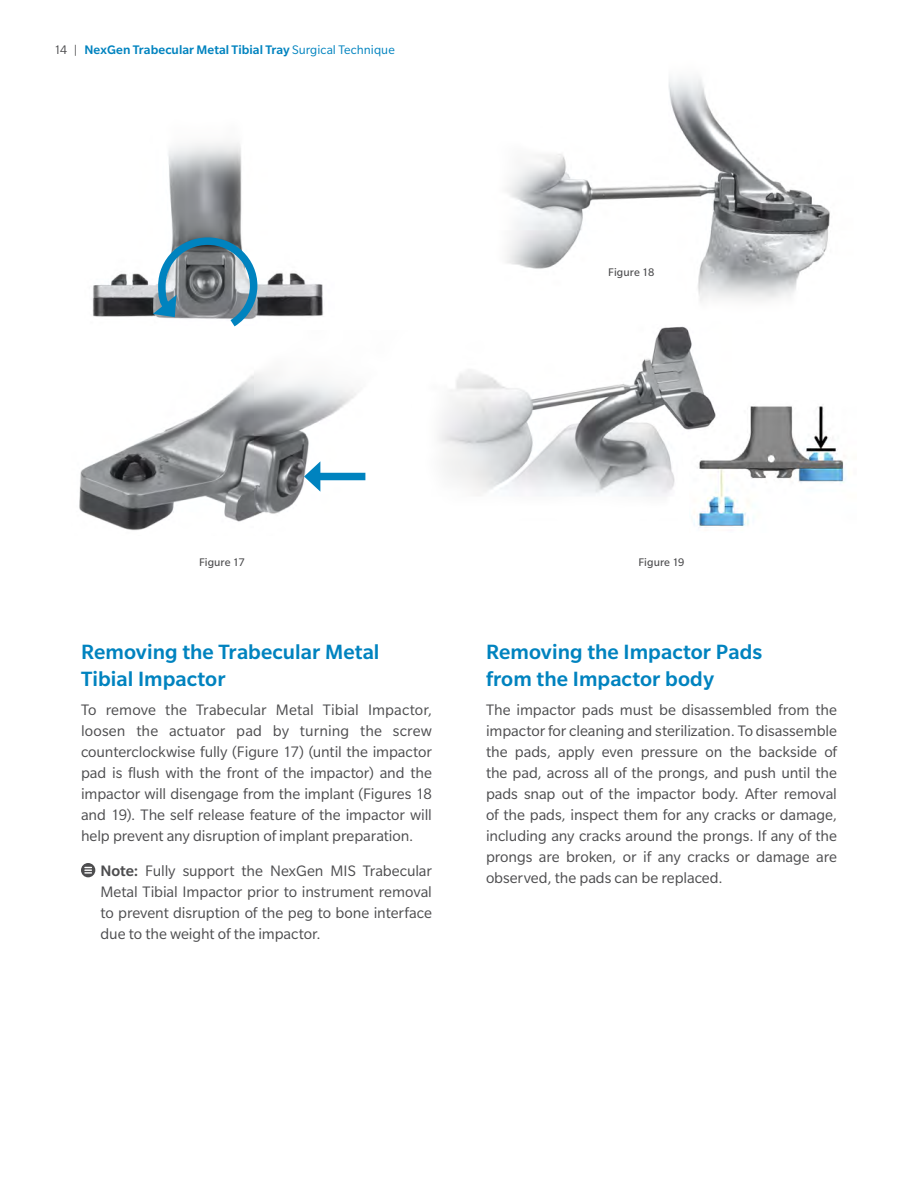
<style>
.page{position:relative;width:918px;height:1188px;background:#fff}
.page>*{position:absolute;margin:0;border:0;box-sizing:border-box;transform-origin:0 0}
.t1{font:500 22.5px/27px "Slate Pro";letter-spacing:.005em;color:#0083bf}
.t2{font:16.5px/21px "Slate Pro";letter-spacing:-.005em;color:#4d4d4f;text-align:justify}
.t3{font:500 13.5px "Slate Pro";letter-spacing:.005em;color:#0083bf}
.t4{font:12px "Slate Pro";letter-spacing:.005em;color:#4d4d4f}
.s1{font-weight:400;color:#4d4d4f}
.s2{font-weight:400}
.s3{font-weight:500}
</style>
<div class="page">
<img style="left:694px;top:406px;width:152px;height:122px">
<img style="left:79px;top:373px;width:287px;height:158px">
<img style="left:92px;top:143px;width:231px;height:174px">
<img style="left:439px;top:326px;width:292px;height:195px">
<img style="left:506px;top:78px;width:324px;height:223px">
<svg style="left:81px;top:863px;width:14px;height:14px"></svg>
<svg style="left:85px;top:867px;width:6px;height:7px"></svg>
<svg style="left:153px;top:234px;width:108px;height:93px"></svg>
<div style="left:314px;top:473px;width:51px;height:7px;background:#0083bf"></div>
<svg style="left:304px;top:461px;width:16px;height:31px"></svg>
<p class="t3" style="left:54px;top:42px;width:342px"><span class="s1">14 |</span> NexGen Trabecular Metal Tibial Tray <span class="s2">Surgical Technique</span></p>
<p class="t4" style="left:608px;top:266px;width:48px">Figure 18</p>
<p class="t4" style="left:199px;top:556px;width:47px">Figure 17</p>
<p class="t1" style="left:81px;top:638px;width:300px">Removing the Trabecular Metal<br>Tibial Impactor</p>
<p class="t2" style="left:81px;top:700px;width:353px">To remove the Trabecular Metal Tibial Impactor, loosen the actuator pad by turning the screw counterclockwise fully (Figure 17) (until the impactor pad is flush with the front of the impactor) and the impactor will disengage from the implant (Figures 18 and 19). The self release feature of the impactor will help prevent any disruption of implant preparation.</p>
<p class="t2" style="left:100px;top:860px;width:333px"><span class="s3">Note:</span> Fully support the NexGen MIS Trabecular Metal Tibial Impactor prior to instrument removal to prevent disruption of the peg to bone interface due to the weight of the impactor.</p>
<p class="t4" style="left:638px;top:556px;width:48px">Figure 19</p>
<p class="t1" style="left:486px;top:638px;width:278px">Removing the Impactor Pads from the Impactor body</p>
<p class="t2" style="left:486px;top:699px;width:353px">The impactor pads must be disassembled from the impactor for cleaning and sterilization. To disassemble the pads, apply even pressure on the backside of the pad, across all of the prongs, and push until the pads snap out of the impactor body. After removal of the pads, inspect them for any cracks or damage, including any cracks around the prongs. If any of the prongs are broken, or if any cracks or damage are observed, the pads can be replaced.</p>
</div>
